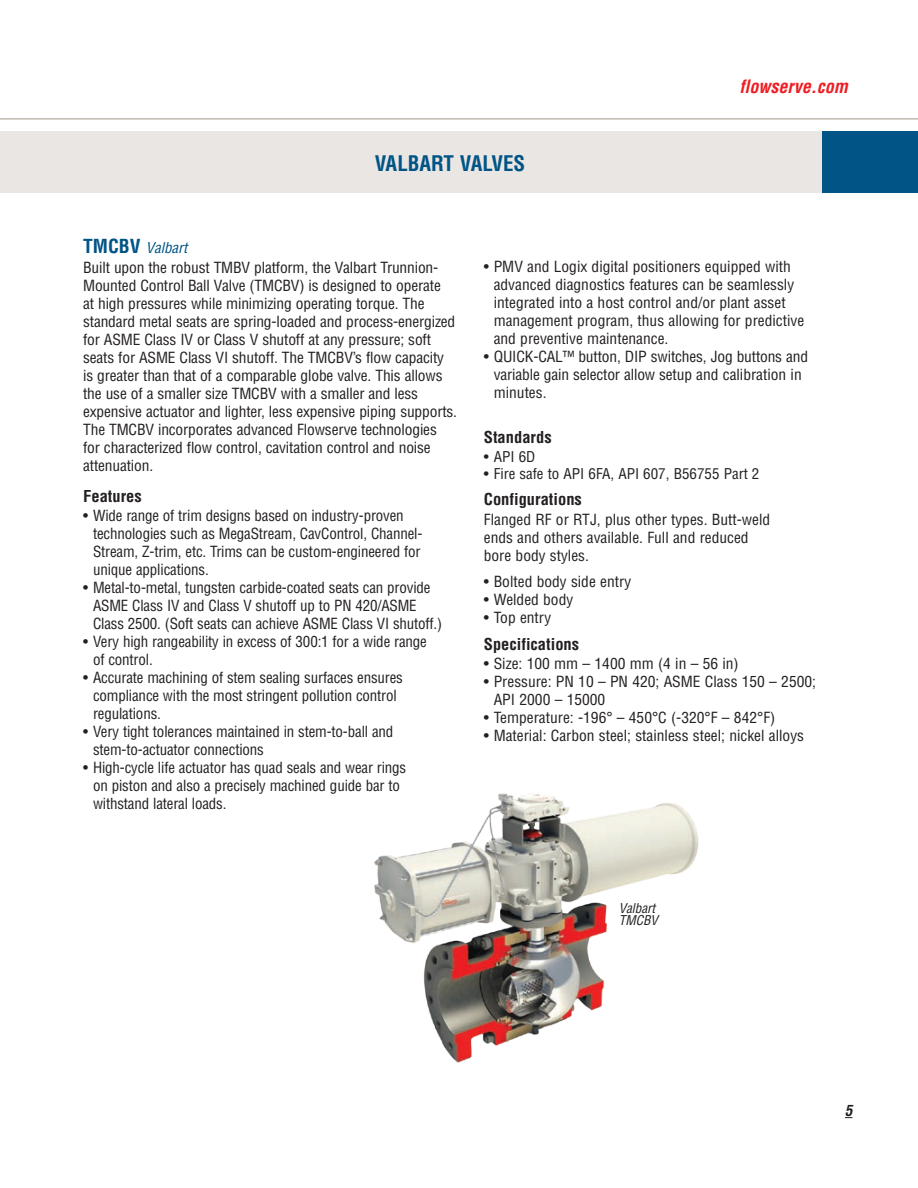
<style>
.page{position:relative;width:918px;height:1188px;background:#fff}
.page>*{position:absolute;margin:0;border:0;box-sizing:border-box;transform-origin:0 0}
.FCD-TOC_header{font:700 condensed 21px "Helvetica LT Std";color:#005486}
.t1{font:italic 700 condensed 18px "Helvetica LT Std";color:#ee1d23}
.FCD-Prod_Features{font:700 condensed 16.05px "Helvetica LT Std";color:#231f20}
.FCD-Prod_Desc{font:condensed 15px/18px "Helvetica LT Std";letter-spacing:-.01em;color:#231f20}
.t2{font:italic 700 condensed 15px "Helvetica LT Std";color:#231f20}
.t3{font:condensed 14.55px "Helvetica LT Std";color:#231f20}
.FCD-Pump_Titles{font:italic condensed 14.55px "Helvetica LT Std";color:#005486}
.t4{font:italic condensed 13.2px/12.5px "Helvetica LT Std";color:#231f20}
.s1{font-weight:700;font-style:normal;font-size:18.9px}
</style>
<div class="page">
<div style="left:0;top:131px;width:822px;height:62px;background:#eae6e3"></div>
<hr style="left:0;top:119px;width:918px;height:1px;background:#a1968b">
<div style="left:822px;top:132px;width:96px;height:61px;background:#005486"></div>
<img style="left:374px;top:793px;width:325px;height:270px">
<p class="FCD-TOC_header" style="left:375px;top:150px;width:152px">VALBART VALVES</p>
<p class="t1" style="left:740px;top:75px;width:110px">flowserve.com</p>
<p class="FCD-Pump_Titles" style="left:83px;top:238px;width:106px"><span class="s1">TMCBV</span> Valbart</p>
<p class="FCD-Prod_Desc" style="left:83px;top:259px;width:375px">Built upon the robust TMBV platform, the Valbart Trunnion-Mounted Control Ball Valve (TMCBV) is designed to operate<br>at high pressures while minimizing operating torque. The standard metal seats are spring-loaded and process-energized for ASME Class IV or Class V shutoff at any pressure; soft seats for ASME Class VI shutoff. The TMCBV’s flow capacity is greater than that of a comparable globe valve. This allows the use of a smaller size TMCBV with a smaller and less expensive actuator and lighter, less expensive piping supports.<br>The TMCBV incorporates advanced Flowserve technologies for characterized flow control, cavitation control and noise attenuation.</p>
<p class="FCD-Prod_Features" style="left:83px;top:486px;width:60px">Features</p>
<p class="FCD-Prod_Desc" style="left:93px;top:507px;width:331px;text-indent:-10px">• Wide range of trim designs based on industry-proven technologies such as MegaStream, CavControl, Channel-Stream, Z-trim, etc. Trims can be custom-engineered for unique applications.</p>
<p class="FCD-Prod_Desc" style="left:93px;top:579px;width:351px;text-indent:-10px">• Metal-to-metal, tungsten carbide-coated seats can provide<br>ASME Class IV and Class V shutoff up to PN 420/ASME<br>Class 2500. (Soft seats can achieve ASME Class VI shutoff.)</p>
<p class="FCD-Prod_Desc" style="left:93px;top:633px;width:335px;text-indent:-10px">• Very high rangeability in excess of 300:1 for a wide range of control.</p>
<p class="FCD-Prod_Desc" style="left:93px;top:669px;width:311px;text-indent:-10px">• Accurate machining of stem sealing surfaces ensures compliance with the most stringent pollution control regulations.</p>
<p class="FCD-Prod_Desc" style="left:93px;top:723px;width:302px;text-indent:-10px">• Very tight tolerances maintained in stem-to-ball and stem-to-actuator connections</p>
<p class="FCD-Prod_Desc" style="left:93px;top:759px;width:315px;text-indent:-10px">• High-cycle life actuator has quad seals and wear rings on piston and also a precisely machined guide bar to withstand lateral loads.</p>
<p class="FCD-Prod_Desc" style="left:494px;top:257px;width:312px;text-indent:-10px">• PMV and Logix digital positioners equipped with advanced diagnostics features can be seamlessly integrated into a host control and/or plant asset management program, thus allowing for predictive and preventive maintenance.</p>
<p class="FCD-Prod_Desc" style="left:494px;top:347px;width:316px;text-indent:-10px">• QUICK-CAL™ button, DIP switches, Jog buttons and variable gain selector allow setup and calibration in minutes.</p>
<p class="FCD-Prod_Features" style="left:484px;top:427px;width:69px">Standards</p>
<p class="t3" style="left:484px;top:447px;width:53px">• API 6D</p>
<p class="t3" style="left:484px;top:465px;width:277px">• Fire safe to API 6FA, API 607, B56755 Part 2</p>
<p class="FCD-Prod_Features" style="left:484px;top:489px;width:100px">Configurations</p>
<p class="FCD-Prod_Desc" style="left:484px;top:510px;width:288px">Flanged RF or RTJ, plus other types. Butt-weld ends and others available. Full and reduced bore body styles.</p>
<p class="FCD-Prod_Desc" style="left:484px;top:573px;width:149px">• Bolted body side entry</p>
<p class="FCD-Prod_Desc" style="left:484px;top:591px;width:91px">• Welded body</p>
<p class="FCD-Prod_Desc" style="left:484px;top:609px;width:69px">• Top entry</p>
<p class="FCD-Prod_Features" style="left:484px;top:634px;width:97px">Specifications</p>
<p class="FCD-Prod_Desc" style="left:484px;top:655px;width:256px">• Size: 100 mm – 1400 mm (4 in – 56 in)</p>
<p class="FCD-Prod_Desc" style="left:494px;top:673px;width:324px;text-indent:-10px">• Pressure: PN 10 – PN 420; ASME Class 150 – 2500;<br>API 2000 – 15000</p>
<p class="FCD-Prod_Desc" style="left:484px;top:709px;width:293px">• Temperature: -196° – 450°C (-320°F – 842°F)</p>
<p class="FCD-Prod_Desc" style="left:484px;top:727px;width:322px">• Material: Carbon steel; stainless steel; nickel alloys</p>
<p class="t4" style="left:619px;top:902px;width:40px">Valbart<br>TMCBV</p>
<p class="t2" style="left:845px;top:1101px;width:9px">5</p>
</div>
